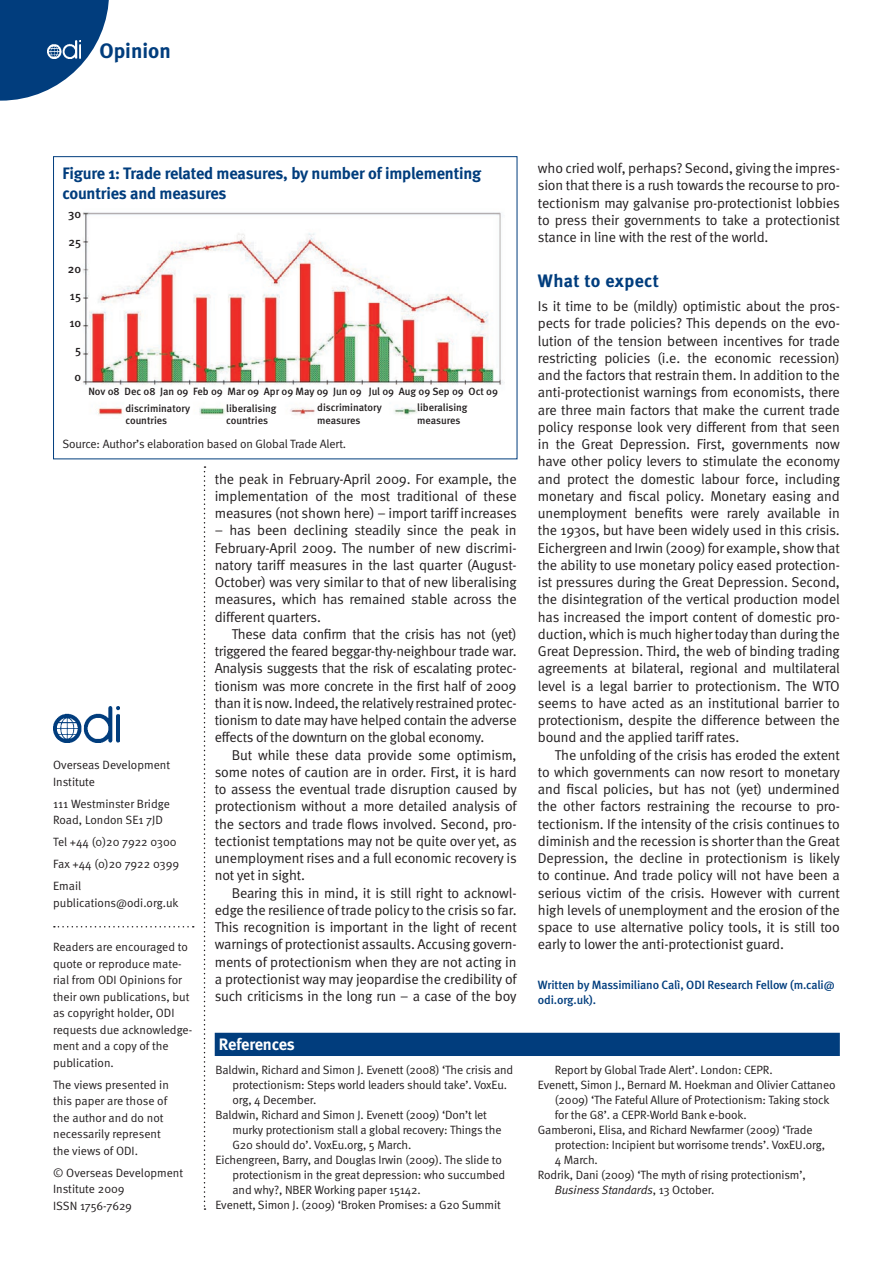
<style>
.page{position:relative;width:893px;height:1263px;background:#fff}
.page>*{position:absolute;margin:0;border:0;box-sizing:border-box;transform-origin:0 0}
.c3_Strapline_left{font:700 21px "Meta";color:#013d7d}
._4_Subhead{font:700 18px "Meta";letter-spacing:.025em;color:#013d7d}
.b3_Box_head{font:700 16.5px/19.8px "Meta";letter-spacing:-.01em;color:#013d7d}
.a8_Footnotes_strap{font:700 16.5px "Meta";letter-spacing:-.015em;color:#fff}
._1_Body_text{font:14.25px/17.2px "Meta Normal";letter-spacing:-.01em;color:#231f20;text-align:justify}
._2_Body_no_indent{font:14.25px/17.2px "Meta Normal";letter-spacing:-.01em;color:#231f20;text-align:justify}
.a7_Footnotes{font:12px/15px "Meta Normal";letter-spacing:-.01em;color:#231f20}
.a4_Sidebar_text{font:12px/16.5px "Meta Normal";color:#231f20}
._9_End_text{font:500 12px/15px "Meta";letter-spacing:-.01em;color:#013d7d}
.b2_Box_text_no_inden{font:12px "Meta Normal";letter-spacing:-.01em;color:#231f20}
.t1{font:500 12px "Meta";color:#231f20}
.t2{font:500 10.5px/12.6px "Meta";color:#231f20}
.s1{font-style:italic}
</style>
<div class="page">
<svg style="left:0;top:0;width:109px;height:101px"></svg>
<svg style="left:47px;top:40px;width:33px;height:19px"></svg>
<img style="left:48px;top:41px;width:32px;height:18px">
<svg style="left:54px;top:926px;width:140px;height:1px"></svg>
<img style="left:53px;top:707px;width:66px;height:35px">
<svg style="left:204px;top:466px;width:1px;height:744px"></svg>
<div style="left:215px;top:1033px;width:625px;height:23px;background:#013d7d"></div>
<div style="left:53px;top:156px;width:464px;height:303px;border:1px solid #013d7d"></div>
<img style="left:82px;top:212px;width:423px;height:204px">
<p class="c3_Strapline_left" style="left:99px;top:38px;width:73px">Opinion</p>
<p class="b3_Box_head" style="left:62px;top:163px;width:420px">Figure 1: Trade related measures, by number of implementing countries and measures</p>
<p class="t1" style="left:68px;top:207px;width:15px">30</p>
<p class="t1" style="left:69px;top:234px;width:14px">25</p>
<p class="t1" style="left:68px;top:262px;width:15px">20</p>
<p class="t1" style="left:70px;top:289px;width:13px">15</p>
<p class="t1" style="left:69px;top:316px;width:13px">10</p>
<p class="t1" style="left:75px;top:343px;width:8px">5</p>
<p class="t1" style="left:75px;top:370px;width:8px">0</p>
<p class="t2" style="left:88px;top:385px;width:411px">Nov 08 Dec 08 Jan 09 Feb 09 Mar 09 Apr 09 May 09 Jun 09 Jul 09 Aug 09 Sep 09 Oct 09</p>
<p class="t2" style="left:125px;top:402px;width:66px">discriminatory</p>
<p class="t2" style="left:125px;top:414px;width:43px">countries</p>
<p class="t2" style="left:317px;top:401px;width:66px">discriminatory measures</p>
<p class="t2" style="left:417px;top:401px;width:52px">liberalising</p>
<p class="t2" style="left:226px;top:402px;width:52px">liberalising</p>
<p class="t2" style="left:226px;top:414px;width:43px">countries</p>
<p class="t2" style="left:417px;top:414px;width:45px">measures</p>
<p class="b2_Box_text_no_inden" style="left:62px;top:437px;width:285px">Source: Author’s elaboration based on Global Trade Alert.</p>
<p class="a4_Sidebar_text" style="left:53px;top:756px;width:118px">Overseas Development<br>Institute</p>
<p class="a4_Sidebar_text" style="left:53px;top:795px;width:118px">111 Westminster Bridge<br>Road, London SE1 7JD</p>
<p class="a4_Sidebar_text" style="left:53px;top:834px;width:125px">Tel +44 (0)20 7922 0300</p>
<p class="a4_Sidebar_text" style="left:53px;top:856px;width:127px">Fax +44 (0)20 7922 0399</p>
<p class="a4_Sidebar_text" style="left:53px;top:878px;width:127px">Email publications@odi.org.uk</p>
<p class="a4_Sidebar_text" style="left:53px;top:939px;width:141px">Readers are encouraged to quote or reproduce mate&shy;rial from ODI Opinions for their own publications, but as copyright holder, ODI requests due acknowledge&shy;ment and a copy of the publication.</p>
<p class="a4_Sidebar_text" style="left:53px;top:1076px;width:117px">The views presented in this paper are those of the author and do not necessarily represent the views of ODI.</p>
<p class="a4_Sidebar_text" style="left:53px;top:1164px;width:132px">© Overseas Development<br>Institute 2009<br>ISSN 1756-7629</p>
<p class="_1_Body_text" style="left:215px;top:470px;width:304px">the peak in February-April 2009. For example, the implementation of the most traditional of these measures (not shown here) – import tariff increases</p>
<p class="_1_Body_text" style="left:215px;top:522px;width:303px">– has been declining steadily since the peak in February-April 2009. The number of new discrimi&shy;natory tariff measures in the last quarter (August-October) was very similar to that of new liberalising measures, which has remained stable across the different quarters.</p>
<p class="_1_Body_text" style="left:215px;top:625px;width:303px;text-indent:17px">These data confirm that the crisis has not (yet) triggered the feared beggar-thy-neighbour trade war.<br>Analysis suggests that the risk of escalating protec&shy;tionism was more concrete in the first half of 2009 than it is now. Indeed, the relatively restrained protec&shy;tionism to date may have helped contain the adverse effects of the downturn on the global economy.</p>
<p class="_1_Body_text" style="left:215px;top:746px;width:304px;text-indent:17px">But while these data provide some optimism, some notes of caution are in order. First, it is hard to assess the eventual trade disruption caused by protectionism without a more detailed analysis of the sectors and trade flows involved. Second, pro&shy;tectionist temptations may not be quite over yet, as unemployment rises and a full economic recovery is not yet in sight.</p>
<p class="_1_Body_text" style="left:215px;top:884px;width:304px;text-indent:17px">Bearing this in mind, it is still right to acknowl&shy;edge the resilience of trade policy to the crisis so far.<br>This recognition is important in the light of recent warnings of protectionist assaults. Accusing govern&shy;ments of protectionism when they are not acting in a protectionist way may jeopardise the credibility of such criticisms in the long run – a case of the boy</p>
<p class="a8_Footnotes_strap" style="left:219px;top:1034px;width:77px">References</p>
<p class="a7_Footnotes" style="left:232px;top:1062px;width:282px;text-indent:-17px">Baldwin, Richard and Simon J. Evenett (2008) ‘The crisis and protectionism: Steps world leaders should take’. VoxEu. org, 4 December.</p>
<p class="a7_Footnotes" style="left:232px;top:1107px;width:271px;text-indent:-17px">Baldwin, Richard and Simon J. Evenett (2009) ‘Don’t let murky protectionism stall a global recovery: Things the<br>G20 should do’. VoxEu.org, 5 March.</p>
<p class="a7_Footnotes" style="left:232px;top:1152px;width:274px;text-indent:-17px">Eichengreen, Barry, and Douglas Irwin (2009). The slide to protectionism in the great depression: who succumbed and why?, NBER Working paper 15142.</p>
<p class="a7_Footnotes" style="left:215px;top:1197px;width:287px">Evenett, Simon J. (2009) ‘Broken Promises: a G20 Summit</p>
<p class="_1_Body_text" style="left:538px;top:159px;width:304px">who cried wolf, perhaps? Second, giving the impres&shy;sion that there is a rush towards the recourse to pro&shy;tectionism may galvanise pro-protectionist lobbies to press their governments to take a protectionist stance in line with the rest of the world.</p>
<p class="_4_Subhead" style="left:538px;top:269px;width:123px">What to expect</p>
<p class="_2_Body_no_indent" style="left:538px;top:297px;width:304px">Is it time to be (mildly) optimistic about the pros&shy;pects for trade policies? This depends on the evo&shy;lution of the tension between incentives for trade restricting policies (i.e. the economic recession) and the factors that restrain them. In addition to the anti-protectionist warnings from economists, there are three main factors that make the current trade policy response look very different from that seen in the Great Depression. First, governments now have other policy levers to stimulate the economy and protect the domestic labour force, including monetary and fiscal policy. Monetary easing and unemployment benefits were rarely available in the 1930s, but have been widely used in this crisis.<br>Eichergreen and Irwin (2009) for example, show that the ability to use monetary policy eased protection&shy;ist pressures during the Great Depression. Second, the disintegration of the vertical production model has increased the import content of domestic pro&shy;duction, which is much higher today than during the Great Depression. Third, the web of binding trading agreements at bilateral, regional and multilateral level is a legal barrier to protectionism. The WTO seems to have acted as an institutional barrier to protectionism, despite the difference between the bound and the applied tariff rates.</p>
<p class="_1_Body_text" style="left:538px;top:746px;width:304px;text-indent:17px">The unfolding of the crisis has eroded the extent to which governments can now resort to monetary and fiscal policies, but has not (yet) undermined the other factors restraining the recourse to pro&shy;tectionism. If the intensity of the crisis continues to diminish and the recession is shorter than the Great Depression, the decline in protectionism is likely to continue. And trade policy will not have been a serious victim of the crisis. However with current high levels of unemployment and the erosion of the space to use alternative policy tools, it is still too early to lower the anti-protectionist guard.</p>
<p class="_9_End_text" style="left:538px;top:977px;width:298px">Written by Massimiliano Calì, ODI Research Fellow (m.cali@ odi.org.uk).</p>
<p class="a7_Footnotes" style="left:555px;top:1062px;width:219px">Report by Global Trade Alert’. London: CEPR.</p>
<p class="a7_Footnotes" style="left:555px;top:1077px;width:282px;text-indent:-17px">Evenett, Simon J., Bernard M. Hoekman and Olivier Cattaneo (2009) ‘The Fateful Allure of Protectionism: Taking stock for the G8’. a CEPR-World Bank e-book.</p>
<p class="a7_Footnotes" style="left:555px;top:1122px;width:272px;text-indent:-17px">Gamberoni, Elisa, and Richard Newfarmer (2009) ‘Trade protection: Incipient but worrisome trends’. VoxEU.org,<br>4 March.</p>
<p class="a7_Footnotes" style="left:555px;top:1167px;width:252px;text-indent:-17px">Rodrik, Dani (2009) ‘The myth of rising protectionism’,<br><span class="s1">Business Standards</span>, 13 October.</p>
</div>
